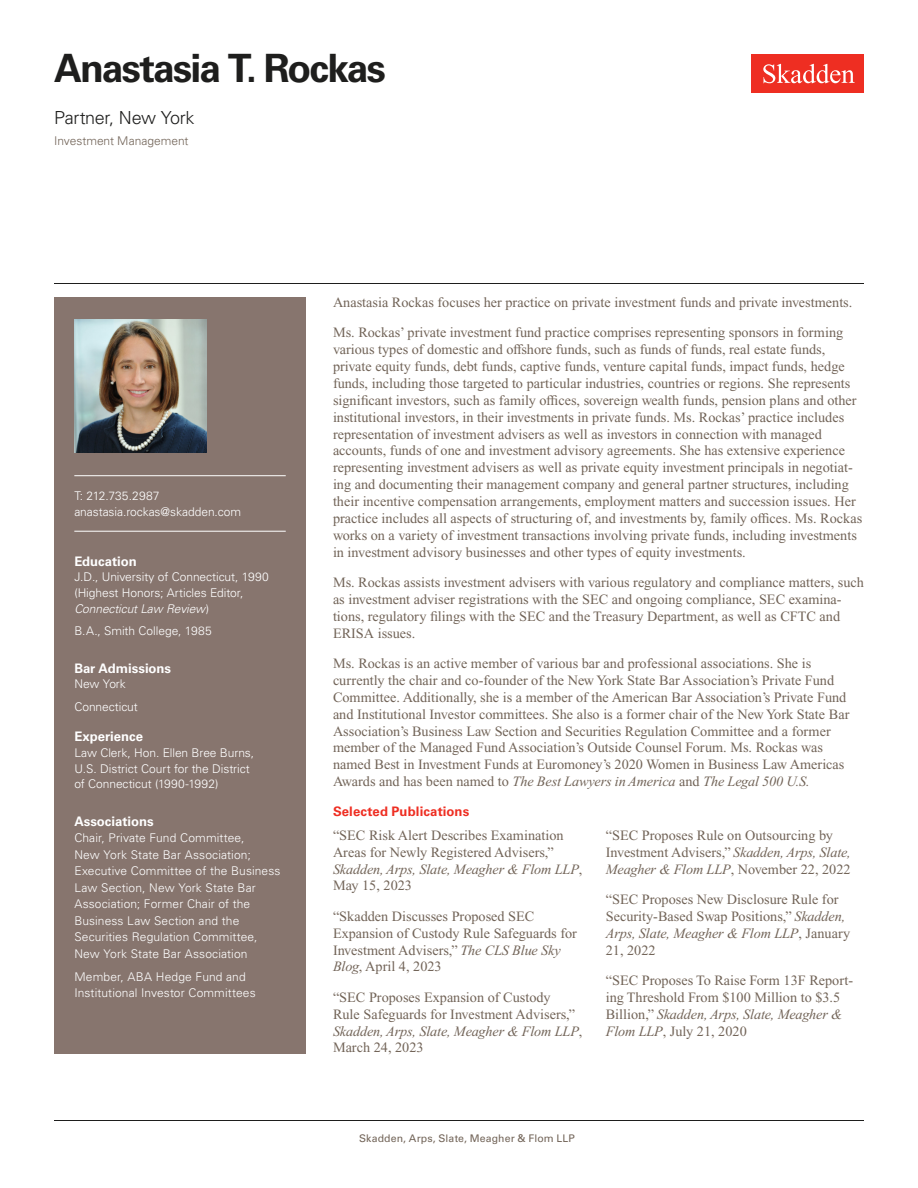
<style>
.page{position:relative;width:918px;height:1188px;background:#fff}
.page>*{position:absolute;margin:0;border:0;box-sizing:border-box;transform-origin:0 0}
.Name{font:700 39px "Univers LT Std";letter-spacing:-.05em;color:#1e1e1d}
.Title_and_Office{font:300 18px "Univers LT Std";letter-spacing:-.02em;color:#1e1e1d}
.Main_Body{font:14.25px/16.8px "Times New Roman PS Std";color:#726458}
.Main_Body_Split_Colu{font:14.25px/16.8px "Times New Roman PS Std";color:#726458}
.Bar_Admission_Educat{font:700 13.2px "Univers LT Std";color:#fff}
.Publications_Associa{font:700 13.2px "Univers LT Std";letter-spacing:.01em;color:#ee2e22}
.Sidebar_text{font:300 12px/16.5px "Univers LT Std";letter-spacing:.005em;color:#fff}
.Email{font:300 12px "Univers LT Std";letter-spacing:-.005em;color:#fff}
.Practice{font:300 12px "Univers LT Std";color:#726458}
.Phone_Number{font:300 12px "Univers LT Std";letter-spacing:.005em;color:#fff}
.Sidebar_text_no_para{font:300 12px "Univers LT Std";letter-spacing:-.005em;color:#fff}
.Folio{font:10.5px "Univers LT Std";letter-spacing:.01em;color:#726458}
.s1{font-style:italic}
.s2{font-weight:700;color:#fff}
</style>
<div class="page">
<div style="left:752px;top:54px;width:112px;height:39px;background:#ee2e22"></div>
<svg style="left:763px;top:64px;width:92px;height:19px"></svg>
<div style="left:54px;top:297px;width:252px;height:756px;background:#87756e"></div>
<hr style="left:74px;top:475px;width:212px;height:1px;background:#fff">
<hr style="left:74px;top:531px;width:212px;height:1px;background:#fff">
<img style="left:74px;top:320px;width:132px;height:132px">
<hr style="left:54px;top:1120px;width:810px;height:1px;background:#1e1e1d">
<hr style="left:54px;top:283px;width:810px;height:1px;background:#1e1e1d">
<h1 class="Name" style="left:54px;top:46px;width:333px">Anastasia T. Rockas</h1>
<h2 class="Title_and_Office" style="left:54px;top:107px;width:142px">Partner, New York</h2>
<h3 class="Practice" style="left:54px;top:134px;width:136px">Investment Management</h3>
<p class="Phone_Number" style="left:74px;top:489px;width:87px">T: 212.735.2987</p>
<p class="Email" style="left:74px;top:504px;width:168px">anastasia.rockas@skadden.com</p>
<p class="Bar_Admission_Educat" style="left:74px;top:553px;width:64px">Education</p>
<p class="Sidebar_text" style="left:74px;top:569px;width:196px;line-height:15.8px">J.D., University of Connecticut, 1990 (Highest Honors; Articles Editor,<br><span class="s1">Connecticut Law Review</span>)</p>
<p class="Sidebar_text" style="left:74px;top:623px;width:139px">B.A., Smith College, 1985</p>
<p class="Bar_Admission_Educat" style="left:74px;top:660px;width:98px">Bar Admissions</p>
<p class="Sidebar_text" style="left:74px;top:676px;width:53px">New York</p>
<p class="Sidebar_text_no_para" style="left:74px;top:699px;width:65px">Connecticut</p>
<p class="Bar_Admission_Educat" style="left:74px;top:729px;width:70px">Experience</p>
<p class="Sidebar_text" style="left:74px;top:745px;width:181px;line-height:15.8px">Law Clerk, Hon. Ellen Bree Burns,<br>U.S. District Court for the District of Connecticut (1990-1992)</p>
<p class="Bar_Admission_Educat" style="left:74px;top:813px;width:81px">Associations</p>
<p class="Sidebar_text" style="left:74px;top:830px;width:208px">Chair, Private Fund Committee,<br>New York State Bar Association;<br>Executive Committee of the Business<br>Law Section, New York State Bar<br>Association; Former Chair of the<br>Business Law Section and the<br>Securities Regulation Committee,<br>New York State Bar Association</p>
<p class="Sidebar_text" style="left:74px;top:968px;width:183px">Member, ABA Hedge Fund and<br>Institutional Investor Committees</p>
<p class="Main_Body" style="left:333px;top:294px;width:521px">Anastasia Rockas focuses her practice on private investment funds and private investments.</p>
<p class="Main_Body" style="left:333px;top:324px;width:531px">Ms. Rockas’ private investment fund practice comprises representing sponsors in forming various types of domestic and offshore funds, such as funds of funds, real estate funds, private equity funds, debt funds, captive funds, venture capital funds, impact funds, hedge funds, including those targeted to particular industries, countries or regions. She represents significant investors, such as family offices, sovereign wealth funds, pension plans and other institutional investors, in their investments in private funds. Ms. Rockas’ practice includes representation of investment advisers as well as investors in connection with managed accounts, funds of one and investment advisory agreements. She has extensive experience representing investment advisers as well as private equity investment principals in negotiat&shy;ing and documenting their management company and general partner structures, including their incentive compensation arrangements, employment matters and succession issues. Her practice includes all aspects of structuring of, and investments by, family offices. Ms. Rockas works on a variety of investment transactions involving private funds, including investments in investment advisory businesses and other types of equity investments.</p>
<p class="Main_Body" style="left:333px;top:574px;width:532px">Ms. Rockas assists investment advisers with various regulatory and compliance matters, such as investment adviser registrations with the SEC and ongoing compliance, SEC examina&shy;tions, regulatory filings with the SEC and the Treasury Department, as well as CFTC and ERISA issues.</p>
<p class="Main_Body" style="left:333px;top:655px;width:518px">Ms. Rockas is an active member of various bar and professional associations. She is currently the chair and co-founder of the New York State Bar Association’s Private Fund Committee. Additionally, she is a member of the American Bar Association’s Private Fund and Institutional Investor committees. She also is a former chair of the New York State Bar Association’s Business Law Section and Securities Regulation Committee and a former member of the Managed Fund Association’s Outside Counsel Forum. Ms. Rockas was named Best in Investment Funds at Euromoney’s 2020 Women in Business Law Americas Awards and has been named to <span class="s1">The Best Lawyers in America</span> and <span class="s1">The Legal 500 U.S.</span></p>
<p class="Publications_Associa" style="left:333px;top:804px;width:138px">Selected Publications</p>
<p class="Main_Body_Split_Colu" style="left:333px;top:827px;width:251px">“SEC Risk Alert Describes Examination<br>Areas for Newly Registered Advisers,”<br><span class="s1">Skadden, Arps, Slate, Meagher &amp; Flom LLP</span>,<br>May 15, 2023</p>
<p class="Main_Body_Split_Colu" style="left:333px;top:908px;width:245px">“Skadden Discusses Proposed SEC Expansion of Custody Rule Safeguards for Investment Advisers,” <span class="s1">The CLS Blue Sky Blog</span>, April 4, 2023</p>
<p class="Main_Body_Split_Colu" style="left:333px;top:989px;width:251px">“SEC Proposes Expansion of Custody<br>Rule Safeguards for Investment Advisers,” <span class="s1">Skadden, Arps, Slate, Meagher &amp; Flom LLP</span>, March 24, 2023</p>
<p class="Main_Body_Split_Colu" style="left:606px;top:827px;width:247px">“SEC Proposes Rule on Outsourcing by<br>Investment Advisers,” <span class="s1">Skadden, Arps, Slate,<br>Meagher &amp; Flom LLP</span>, November 22, 2022</p>
<p class="Main_Body_Split_Colu" style="left:606px;top:891px;width:246px">“SEC Proposes New Disclosure Rule for<br>Security-Based Swap Positions,” <span class="s1">Skadden,<br>Arps, Slate, Meagher &amp; Flom LLP</span>, January<br>21, 2022</p>
<p class="Main_Body_Split_Colu" style="left:606px;top:972px;width:249px">“SEC Proposes To Raise Form 13F Report&shy;ing Threshold From $100 Million to $3.5<br>Billion,” <span class="s1">Skadden, Arps, Slate, Meagher &amp; Flom LLP</span>, July 21, 2020</p>
<p class="Folio" style="left:343px;top:1132px;width:233px"><span class="s2">1</span> Skadden, Arps, Slate, Meagher &amp; Flom LLP</p>
</div>
